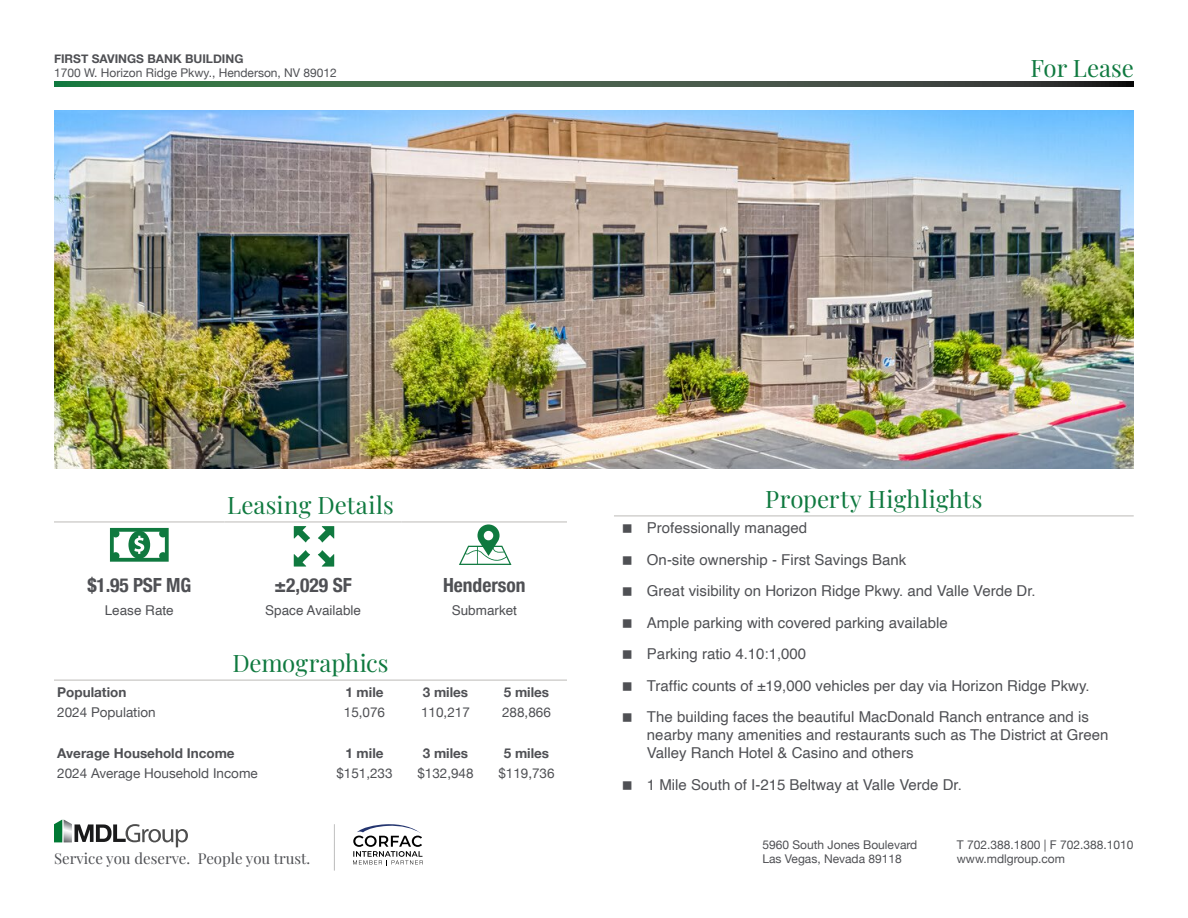
<style>
.page{position:relative;width:1188px;height:918px;background:#fff}
.page>*{position:absolute;margin:0;border:0;box-sizing:border-box;transform-origin:0 0}
.t1{font:24px "Playfair Display";letter-spacing:.005em;color:#0f793f}
.t2{font:700 condensed 19.5px "Helvetica Neue";color:#4f5054}
.t3{font:15px/31.5px "Helvetica";color:#4f5054}
.t4{font:15px "Playfair Display";color:#4f5054}
.t5{font:13.5px "Helvetica Neue";color:#4f5054}
.t6{font:700 13.5px "Helvetica Neue";color:#4f5054}
.t7{font:13.5px "Helvetica";color:#4f5054}
.t8{font:12px/14.4px "Helvetica Neue";color:#4f5054}
.t9{font:700 12px "Helvetica Neue";color:#4f5054}
</style>
<div class="page">
<svg style="left:54px;top:82px;width:1080px;height:4px;background:#3d5b43"></svg>
<svg style="left:54px;top:820px;width:134px;height:27px"></svg>
<svg style="left:353px;top:824px;width:70px;height:42px"></svg>
<hr style="left:334px;top:824px;width:1px;height:47px;background:#4e4e4e">
<img style="left:54px;top:111px;width:1080px;height:357px">
<hr style="left:54px;top:521px;width:171px;height:2px;background:#d2d1cf">
<hr style="left:225px;top:521px;width:177px;height:2px;background:#d2d1cf">
<hr style="left:402px;top:521px;width:165px;height:2px;background:#d2d1cf">
<svg style="left:110px;top:528px;width:59px;height:34px"></svg>
<svg style="left:294px;top:526px;width:40px;height:41px"></svg>
<svg style="left:459px;top:524px;width:52px;height:41px"></svg>
<hr style="left:614px;top:515px;width:520px;height:2px;background:#d2d1cf">
<hr style="left:54px;top:679px;width:270px;height:2px;background:#d2d1cf">
<hr style="left:324px;top:679px;width:81px;height:2px;background:#d2d1cf">
<hr style="left:405px;top:679px;width:81px;height:2px;background:#d2d1cf">
<hr style="left:486px;top:679px;width:81px;height:2px;background:#d2d1cf">
<p class="t9" style="left:54px;top:49px;width:191px">FIRST SAVINGS BANK BUILDING</p>
<p class="t8" style="left:54px;top:66px;width:284px">1700 W. Horizon Ridge Pkwy., Henderson, NV 89012</p>
<h1 class="t1" style="left:1031px;top:49px;width:105px">For Lease</h1>
<h1 class="t1" style="left:227px;top:487px;width:168px">Leasing Details</h1>
<h2 class="t2" style="left:87px;top:569px;width:105px">$1.95 PSF MG</h2>
<h2 class="t2" style="left:274px;top:569px;width:79px">±2,029 SF</h2>
<h2 class="t2" style="left:443px;top:569px;width:84px">Henderson</h2>
<p class="t7" style="left:105px;top:599px;width:71px">Lease Rate</p>
<p class="t7" style="left:265px;top:599px;width:97px">Space Available</p>
<p class="t7" style="left:452px;top:599px;width:67px">Submarket</p>
<h1 class="t1" style="left:232px;top:644px;width:158px">Demographics</h1>
<p class="t6" style="left:57px;top:681px;width:71px">Population</p>
<p class="t6" style="left:345px;top:681px;width:40px">1 mile</p>
<p class="t6" style="left:423px;top:681px;width:47px">3 miles</p>
<p class="t6" style="left:504px;top:681px;width:47px">5 miles</p>
<p class="t5" style="left:57px;top:702px;width:100px">2024 Population</p>
<p class="t5" style="left:344px;top:702px;width:43px">15,076</p>
<p class="t5" style="left:421px;top:702px;width:50px">110,217</p>
<p class="t5" style="left:502px;top:702px;width:50px">288,866</p>
<p class="t6" style="left:57px;top:742px;width:179px">Average Household Income</p>
<p class="t6" style="left:345px;top:742px;width:40px">1 mile</p>
<p class="t6" style="left:423px;top:742px;width:47px">3 miles</p>
<p class="t6" style="left:504px;top:742px;width:47px">5 miles</p>
<p class="t5" style="left:57px;top:763px;width:202px">2024 Average Household Income</p>
<p class="t5" style="left:336px;top:763px;width:58px">$151,233</p>
<p class="t5" style="left:417px;top:763px;width:58px">$132,948</p>
<p class="t5" style="left:498px;top:763px;width:58px">$119,736</p>
<h1 class="t1" style="left:765px;top:481px;width:219px">Property Highlights</h1>
<p class="t3" style="left:647px;top:513px;width:444px">Professionally managed<br>On-site ownership - First Savings Bank<br>Great visibility on Horizon Ridge Pkwy. and Valle Verde Dr.<br>Ample parking with covered parking available<br>Parking ratio 4.10:1,000<br>Traffic counts of ±19,000 vehicles per day via Horizon Ridge Pkwy.<br>The building faces the beautiful MacDonald Ranch entrance and is</p>
<p class="t3" style="left:647px;top:726px;width:463px;line-height:18px">nearby many amenities and restaurants such as The District at Green<br>Valley Ranch Hotel &amp; Casino and others</p>
<p class="t3" style="left:647px;top:769px;width:316px">1 Mile South of I-215 Beltway at Valle Verde Dr.</p>
<p class="t8" style="left:762px;top:838px;width:156px">5960 South Jones Boulevard<br>Las Vegas, Nevada 89118</p>
<p class="t8" style="left:957px;top:838px;width:178px">T 702.388.1800 | F 702.388.1010</p>
<p class="t4" style="left:54px;top:847px;width:258px">Service you deserve. People you trust.</p>
<p class="t8" style="left:957px;top:853px;width:110px">www.mdlgroup.com</p>
</div>
